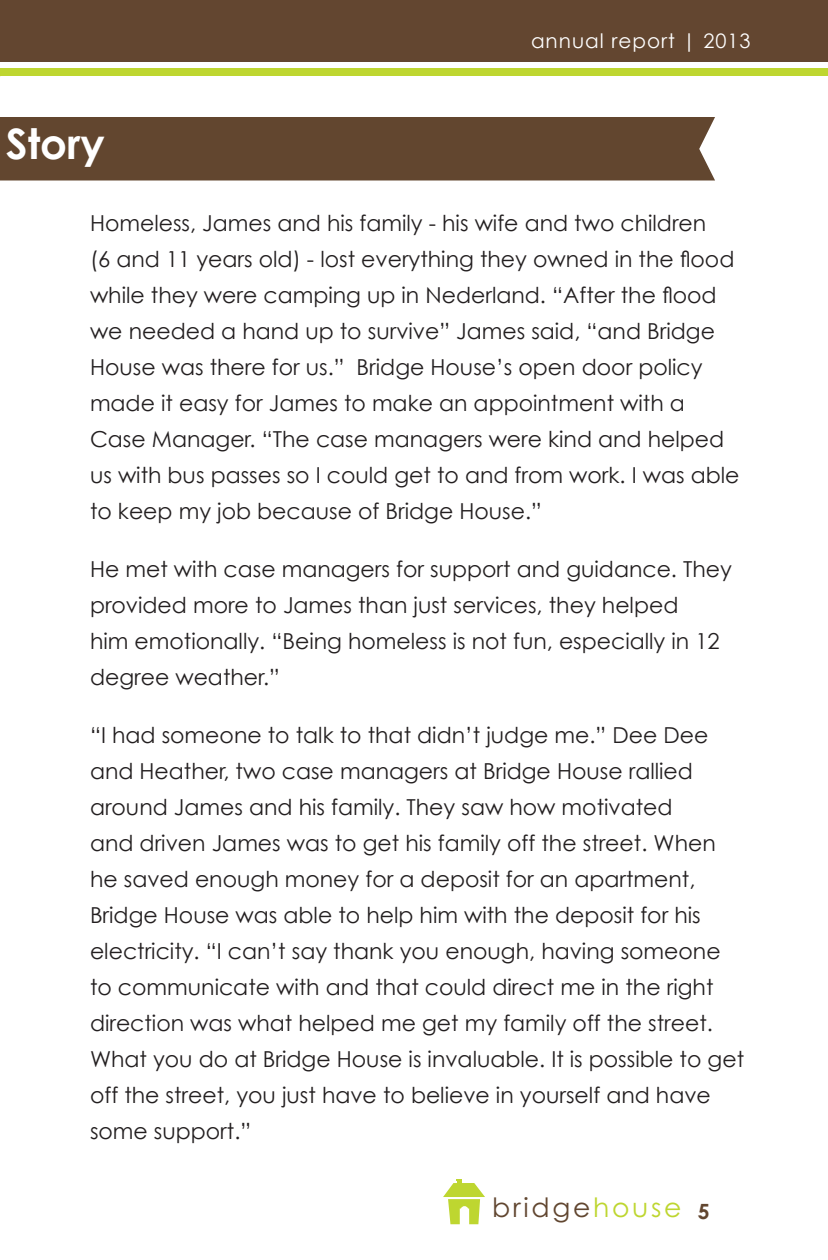
<style>
.page{position:relative;width:828px;height:1260px;background:#fff}
.page>*{position:absolute;margin:0;border:0;box-sizing:border-box;transform-origin:0 0}
.t1{font:700 42px "Century Gothic";color:#fff}
.t2{font:26.6px "Century Gothic";letter-spacing:.1em;color:#614630}
.t3{font:22px/36px "Century Gothic";color:#231f20}
.t4{font:20px "Century Gothic";letter-spacing:.05em;color:#fff}
.s1{color:#bed630}
.s2{font-weight:700;font-size:21px;color:#62462f}
</style>
<div class="page">
<div style="left:0;top:0;width:828px;height:61px;background:#634630"></div>
<div style="left:0;top:68px;width:828px;height:8px;background:#bed630"></div>
<svg style="left:443px;top:1180px;width:42px;height:44px"></svg>
<div style="left:0;top:117px;width:715px;height:63px;background:#62462f"></div>
<h1 class="t1" style="left:6px;top:117px;width:101px">Story</h1>
<p class="t4" style="left:531px;top:29px;width:221px">annual report | 2013</p>
<p class="t3" style="left:90px;top:205px;width:651px">Homeless, James and his family - his wife and two children<br>(6 and 11 years old) - lost everything they owned in the flood while they were camping up in Nederland. “After the flood we needed a hand up to survive” James said, “and Bridge House was there for us.” Bridge House’s open door policy made it easy for James to make an appointment with a Case Manager. “The case managers were kind and helped us with bus passes so I could get to and from work. I was able to keep my job because of Bridge House.”</p>
<p class="t3" style="left:90px;top:551px;width:644px">He met with case managers for support and guidance. They provided more to James than just services, they helped<br>him emotionally. “Being homeless is not fun, especially in 12 degree weather.”</p>
<p class="t3" style="left:90px;top:716px;width:656px">“I had someone to talk to that didn’t judge me.” Dee Dee and Heather, two case managers at Bridge House rallied around James and his family. They saw how motivated<br>and driven James was to get his family off the street. When he saved enough money for a deposit for an apartment, Bridge House was able to help him with the deposit for his electricity. “I can’t say thank you enough, having someone to communicate with and that could direct me in the right direction was what helped me get my family off the street.<br>What you do at Bridge House is invaluable. It is possible to get off the street, you just have to believe in yourself and have some support.”</p>
<p class="t2" style="left:492px;top:1191px;width:219px">bridge<span class="s1">house</span> <span class="s2">5</span></p>
</div>
